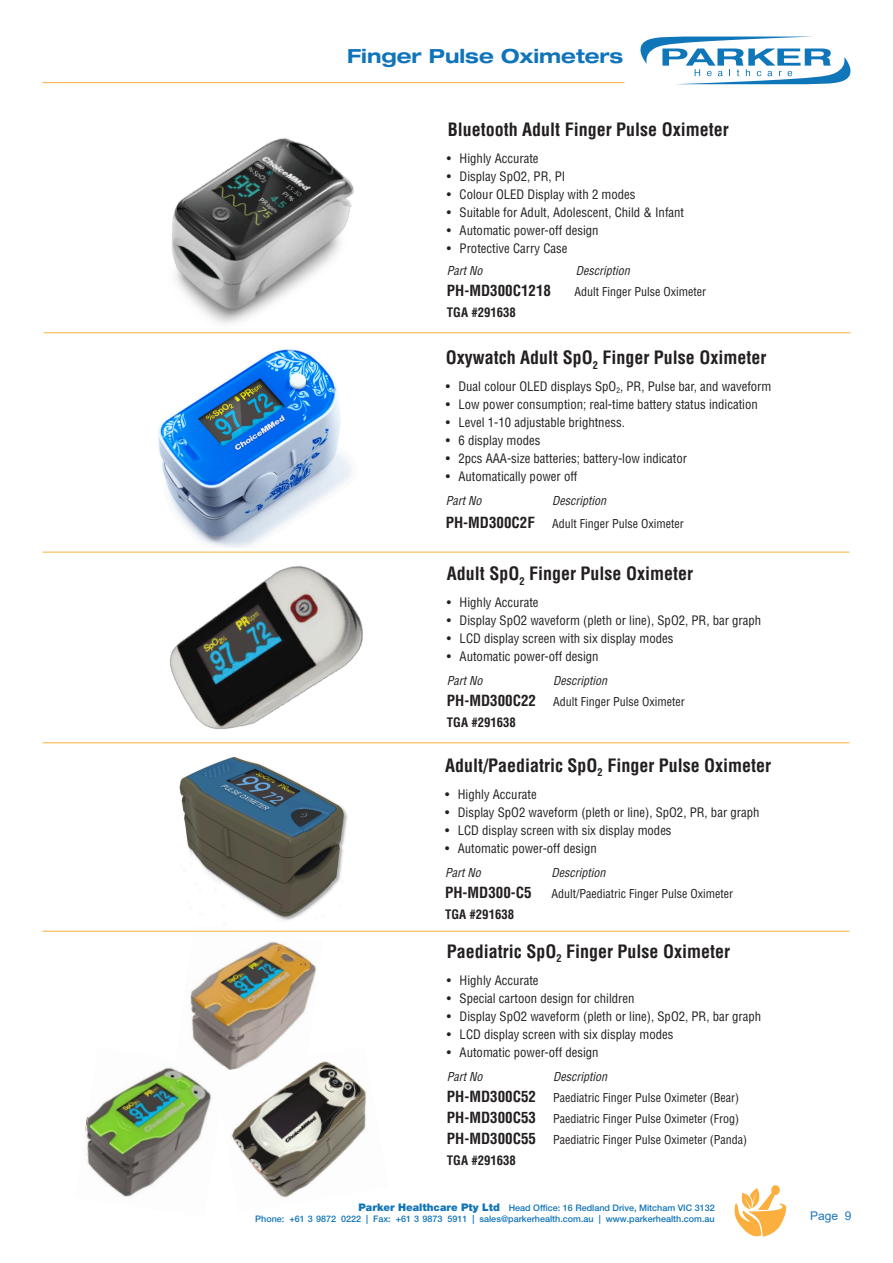
<style>
.page{position:relative;width:893px;height:1263px;background:#fff}
.page>*{position:absolute;margin:0;border:0;box-sizing:border-box;transform-origin:0 0}
.t1{font:700 expanded 19.5px "Helvetica Neue LT Std";color:#1074ba}
.t2{font:700 condensed 18px "Helvetica LT Std";color:#231f20}
.t3{font:700 condensed 15px "Helvetica LT Std";color:#231f20}
.t4{font:condensed 12.75px "Helvetica LT Std";color:#231f20}
.t5{font:700 condensed 12.75px "Helvetica LT Std";color:#231f20}
.t6{font:condensed 12px/21px "Helvetica LT Std";color:#231f20}
.t7{font:italic condensed 12px "Helvetica LT Std";color:#231f20}
.t8{font:12px "Arial";color:#1d75bc}
.t9{font:500 9px/10.8px "Helvetica Neue LT Std";color:#1074ba;text-align:right}
.s1{font-style:italic}
.s2{font-weight:700;font-size:15px}
.s3{font-weight:900;font-size:10.5px}
</style>
<div class="page">
<div style="left:771px;top:1185px;width:9px;height:10px;background:#fbaf3f;border-radius:50%"></div>
<svg style="left:734px;top:1188px;width:53px;height:49px"></svg>
<svg style="left:640px;top:36px;width:211px;height:49px"></svg>
<img style="left:174px;top:930px;width:149px;height:118px">
<img style="left:214px;top:1046px;width:153px;height:152px">
<img style="left:85px;top:1048px;width:141px;height:150px">
<img style="left:104px;top:551px;width:321px;height:193px">
<hr style="left:44px;top:332px;width:806px;height:1px;background:#fbb03f">
<hr style="left:43px;top:742px;width:806px;height:1px;background:#fbb03f">
<hr style="left:43px;top:552px;width:806px;height:1px;background:#fbb03f">
<hr style="left:43px;top:931px;width:806px;height:1px;background:#fbb03f">
<img style="left:142px;top:138px;width:219px;height:196px">
<img style="left:179px;top:757px;width:169px;height:163px">
<img style="left:158px;top:349px;width:194px;height:199px">
<hr style="left:43px;top:82px;width:581px;height:1px;background:#fbb03f">
<h1 class="t1" style="left:347px;top:49px;width:278px">Finger Pulse Oximeters</h1>
<h2 class="t2" style="left:448px;top:123px;width:282px">Bluetooth Adult Finger Pulse Oximeter</h2>
<p class="t4" style="left:447px;top:153px;width:93px">• Highly Accurate</p>
<p class="t4" style="left:447px;top:171px;width:120px">• Display SpO2, PR, PI</p>
<p class="t4" style="left:447px;top:189px;width:190px">• Colour OLED Display with 2 modes</p>
<p class="t4" style="left:447px;top:207px;width:239px">• Suitable for Adult, Adolescent, Child &amp; Infant</p>
<p class="t4" style="left:447px;top:225px;width:153px">• Automatic power-off design</p>
<p class="t4" style="left:447px;top:243px;width:122px">• Protective Carry Case</p>
<p class="t7" style="left:447px;top:266px;width:37px">Part No</p>
<p class="t7" style="left:576px;top:266px;width:55px">Description</p>
<p class="t3" style="left:447px;top:285px;width:106px">PH-MD300C1218</p>
<p class="t6" style="left:574px;top:283px;width:133px">Adult Finger Pulse Oximeter</p>
<p class="t5" style="left:447px;top:308px;width:71px">TGA #291638</p>
<h2 class="t2" style="left:446px;top:351px;width:322px">Oxywatch Adult SpO<sub>2</sub> Finger Pulse Oximeter</h2>
<p class="t4" style="left:446px;top:382px;width:327px">• Dual colour OLED displays SpO<sub>2</sub>, PR, Pulse bar, and waveform</p>
<p class="t4" style="left:446px;top:400px;width:314px">• Low power consumption; real-time battery status indication</p>
<p class="t4" style="left:446px;top:418px;width:181px">• Level 1-10 adjustable brightness.</p>
<p class="t4" style="left:446px;top:436px;width:96px">• 6 display modes</p>
<p class="t4" style="left:446px;top:454px;width:243px">• 2pcs AAA-size batteries; battery-low indicator</p>
<p class="t4" style="left:446px;top:472px;width:133px">• Automatically power off</p>
<p class="t7" style="left:446px;top:497px;width:37px">Part No</p>
<p class="t6" style="left:446px;top:492px;width:239px;line-height:22.5px;text-indent:106px"><span class="s1">Description<br></span><span class="s2">PH-MD300C2F</span> Adult Finger Pulse Oximeter</p>
<h2 class="t2" style="left:447px;top:567px;width:248px">Adult SpO<sub>2</sub> Finger Pulse Oximeter</h2>
<p class="t4" style="left:447px;top:598px;width:93px">• Highly Accurate</p>
<p class="t4" style="left:447px;top:616px;width:316px">• Display SpO2 waveform (pleth or line), SpO2, PR, bar graph</p>
<p class="t4" style="left:447px;top:634px;width:228px">• LCD display screen with six display modes</p>
<p class="t4" style="left:447px;top:652px;width:153px">• Automatic power-off design</p>
<p class="t7" style="left:447px;top:677px;width:37px">Part No</p>
<p class="t6" style="left:447px;top:672px;width:239px;text-indent:106px"><span class="s1">Description<br></span><span class="s2">PH-MD300C22</span> Adult Finger Pulse Oximeter</p>
<p class="t5" style="left:447px;top:718px;width:71px">TGA #291638</p>
<h2 class="t2" style="left:445px;top:759px;width:328px">Adult/Paediatric SpO<sub>2</sub> Finger Pulse Oximeter</h2>
<p class="t4" style="left:445px;top:789px;width:93px">• Highly Accurate</p>
<p class="t4" style="left:445px;top:807px;width:316px">• Display SpO2 waveform (pleth or line), SpO2, PR, bar graph</p>
<p class="t4" style="left:445px;top:825px;width:228px">• LCD display screen with six display modes</p>
<p class="t4" style="left:445px;top:843px;width:153px">• Automatic power-off design</p>
<p class="t7" style="left:445px;top:868px;width:37px">Part No</p>
<p class="t7" style="left:551px;top:868px;width:55px">Description</p>
<p class="t3" style="left:445px;top:887px;width:88px">PH-MD300-C5</p>
<p class="t6" style="left:551px;top:884px;width:183px">Adult/Paediatric Finger Pulse Oximeter</p>
<p class="t5" style="left:445px;top:909px;width:71px">TGA #291638</p>
<h2 class="t2" style="left:447px;top:945px;width:285px">Paediatric SpO<sub>2</sub> Finger Pulse Oximeter</h2>
<p class="t4" style="left:447px;top:976px;width:93px">• Highly Accurate</p>
<p class="t4" style="left:447px;top:994px;width:189px">• Special cartoon design for children</p>
<p class="t4" style="left:447px;top:1012px;width:316px">• Display SpO2 waveform (pleth or line), SpO2, PR, bar graph</p>
<p class="t4" style="left:447px;top:1030px;width:228px">• LCD display screen with six display modes</p>
<p class="t4" style="left:447px;top:1048px;width:153px">• Automatic power-off design</p>
<p class="t7" style="left:447px;top:1072px;width:37px">Part No</p>
<p class="t6" style="left:447px;top:1068px;width:302px;text-indent:106px"><span class="s1">Description<br></span><span class="s2">PH-MD300C52</span> Paediatric Finger Pulse Oximeter (Bear)<br><span class="s2">PH-MD300C53</span> Paediatric Finger Pulse Oximeter (Frog)<br><span class="s2">PH-MD300C55</span> Paediatric Finger Pulse Oximeter (Panda)</p>
<p class="t5" style="left:447px;top:1156px;width:71px">TGA #291638</p>
<p class="t9" style="left:255px;top:1203px;width:461px"><span class="s3">Parker Healthcare Pty Ltd</span> Head Office: 16 Redland Drive, Mitcham VIC 3132<br>Phone: +61 3 9872 0222 | Fax: +61 3 9873 5911 | sales@parkerhealth.com.au | www.parkerhealth.com.au</p>
<p class="t8" style="left:810px;top:1211px;width:43px">Page 9</p>
</div>
